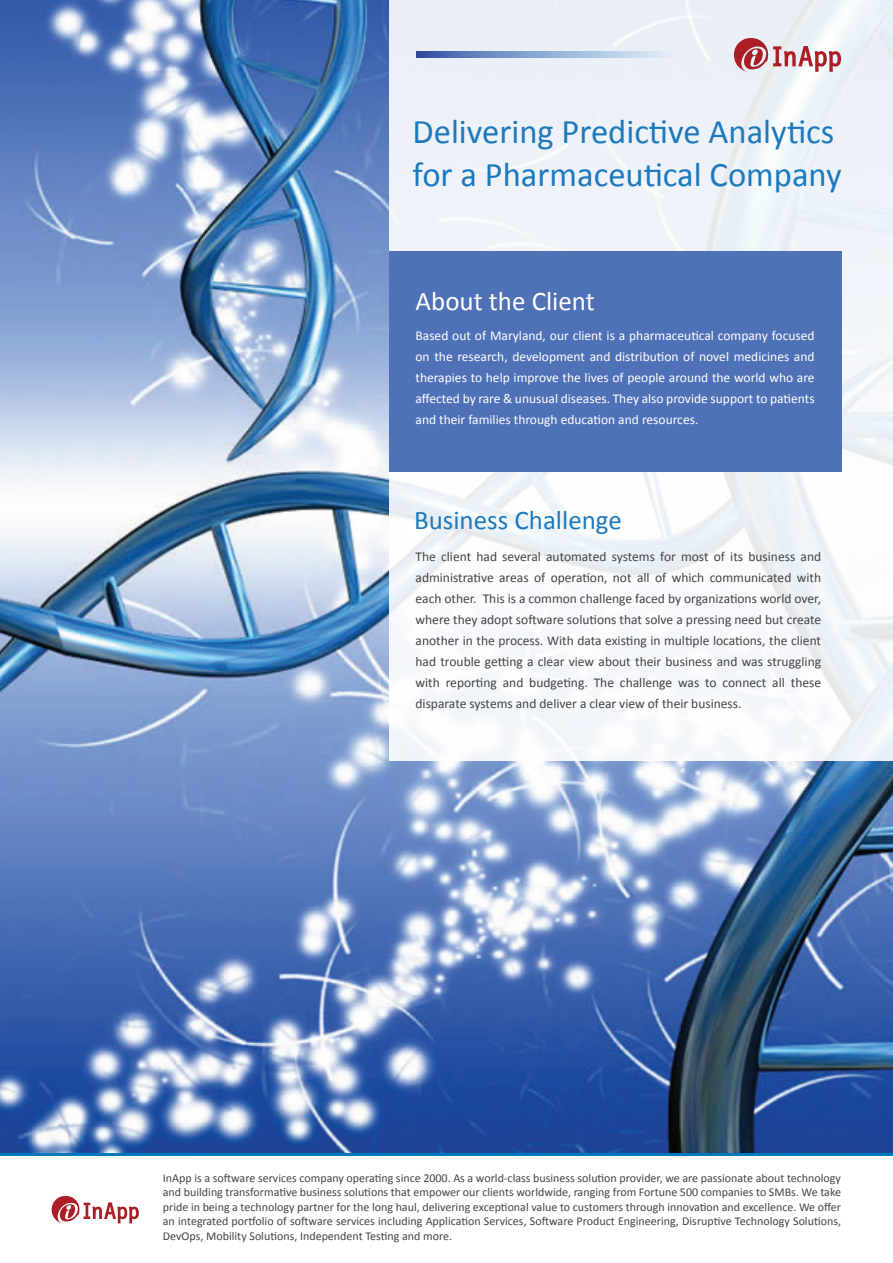
<style>
.page{position:relative;width:893px;height:1263px;background:#fff}
.page>*{position:absolute;margin:0;border:0;box-sizing:border-box;transform-origin:0 0}
.t1{font:34.65px/42.8px "Calibri";color:#1d79bd}
.t2{font:27px "Calibri";color:#1d79bd}
.t3{font:27px "Calibri";color:#fff}
.t4{font:13.5px/21px "Calibri";color:#434444;text-align:justify}
.t5{font:13.5px/21px "Calibri";color:#fff;text-align:justify}
.t6{font:12px/14.4px "Calibri";color:#434444;text-align:justify}
</style>
<div class="page">
<img style="left:0;top:0;width:893px;height:1154px">
<div style="left:389px;top:0;width:504px;height:760px;background:linear-gradient(to right,#f3f5fa,#f0f4f9)"></div>
<div style="left:389px;top:251px;width:452px;height:221px;background:#4f71b7"></div>
<svg style="left:733px;top:38px;width:108px;height:34px"></svg>
<svg style="left:416px;top:52px;width:329px;height:6px;background:#9fb0d3"></svg>
<svg style="left:51px;top:1196px;width:88px;height:27px"></svg>
<hr style="left:0;top:1154px;width:893px;height:2px;background:#0078c0">
<h1 class="t1" style="left:412px;top:108px;width:431px">Delivering Predictive Analytics for a Pharmaceutical Company</h1>
<h2 class="t3" style="left:416px;top:285px;width:181px">About the Client</h2>
<p class="t5" style="left:416px;top:325px;width:401px">Based out of Maryland, our client is a pharmaceutical company focused on the research, development and distribution of novel medicines and therapies to help improve the lives of people around the world who are affected by rare &amp; unusual diseases. They also provide support to patients and their families through education and resources.</p>
<h2 class="t2" style="left:414px;top:504px;width:209px">Business Challenge</h2>
<p class="t4" style="left:416px;top:545px;width:407px">The client had several automated systems for most of its business and administrative areas of operation, not all of which communicated with each other. This is a common challenge faced by organizations world over, where they adopt software solutions that solve a pressing need but create another in the process. With data existing in multiple locations, the client had trouble getting a clear view about their business and was struggling with reporting and budgeting. The challenge was to connect all these disparate systems and deliver a clear view of their business.</p>
<p class="t6" style="left:163px;top:1170px;width:680px">InApp is a software services company operating since 2000. As a world-class business solution provider, we are passionate about technology and building transformative business solutions that empower our clients worldwide, ranging from Fortune 500 companies to SMBs. We take pride in being a technology partner for the long haul, delivering exceptional value to customers through innovation and excellence. We offer an integrated portfolio of software services including Application Services, Software Product Engineering, Disruptive Technology Solutions, DevOps, Mobility Solutions, Independent Testing and more.</p>
</div>
